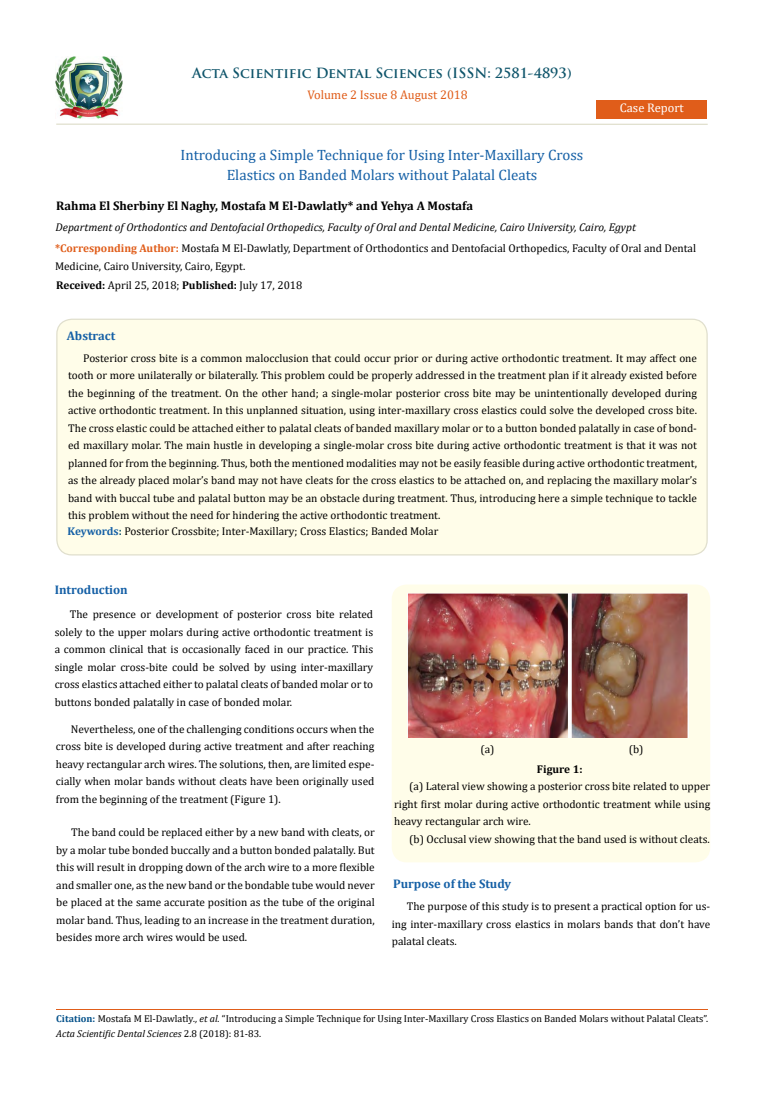
<style>
.page{position:relative;width:764px;height:1108px;background:#fff}
.page>*{position:absolute;margin:0;border:0;box-sizing:border-box;transform-origin:0 0}
.t1{font:15px/20px "Cambria";color:#1560a6;text-align:center}
.t2{font:700 13.75px "Trajan Pro";color:#0e546a}
.t3{font:700 12.5px "Cambria";color:#000}
.t4{font:700 12.5px "Cambria";color:#1560a6}
.t5{font:12.5px "Cambria";color:#e05d1a}
.t6{font:12.5px "Cambria";color:#fff}
.t7{font:11.25px/17.5px "Cambria";color:#000;text-align:justify}
.t8{font:italic 11.25px/21.6px "Cambria";color:#000}
.t9{font:700 11.25px "Cambria";color:#000}
.t10{font:10px/15px "Cambria";color:#000}
.s1{font-weight:700;font-style:normal;color:#e05d1a}
.s2{font-style:normal}
.s3{font-weight:700}
.s4{font-weight:700;color:#1560a6}
.s5{font-weight:700;color:#0e546a}
.s6{font-weight:700;color:#035089}
.s7{font-style:italic}
</style>
<div class="page">
<img style="left:56px;top:57px;width:66px;height:61px">
<div style="left:596px;top:100px;width:111px;height:19px;background:#e05d1a"></div>
<div style="left:57px;top:319px;width:650px;height:236px;background:#fffde9;border-radius:15px"></div>
<div style="left:56px;top:318px;width:652px;height:237px;border:1px solid #e0dfcd;border-radius:15px"></div>
<div style="left:392px;top:584px;width:318px;height:278px;background:#fffde9;border-radius:15px"></div>
<img style="left:407px;top:593px;width:282px;height:144px">
<hr style="left:56px;top:1009px;width:651px;height:1px;background:#e05d1a">
<hr style="left:56px;top:123px;width:651px;height:2px;background:#e0dfcd">
<p class="t2" style="left:192px;top:64px;width:381px">Acta Scientific Dental Sciences (ISSN: 2581-4893)</p>
<p class="t5" style="left:307px;top:88px;width:162px">Volume 2 Issue 8 August 2018</p>
<p class="t6" style="left:620px;top:101px;width:65px">Case Report</p>
<h1 class="t1" style="left:181px;top:145px;width:404px">Introducing a Simple Technique for Using Inter-Maxillary Cross<br>Elastics on Banded Molars without Palatal Cleats</h1>
<p class="t3" style="left:56px;top:197px;width:418px">Rahma El Sherbiny El Naghy, Mostafa M El-Dawlatly* and Yehya A Mostafa</p>
<p class="t8" style="left:55px;top:215px;width:642px">Department of Orthodontics and Dentofacial Orthopedics, Faculty of Oral and Dental Medicine, Cairo University, Cairo, Egypt <span class="s1">*Corresponding Author:</span> <span class="s2">Mostafa M El-Dawlatly, Department of Orthodontics and Dentofacial Orthopedics, Faculty of Oral and Dental</span></p>
<p class="t7" style="left:55px;top:257px;width:192px">Medicine, Cairo University, Cairo, Egypt.</p>
<p class="t7" style="left:56px;top:276px;width:248px"><span class="s3">Received:</span> April 25, 2018; <span class="s3">Published:</span> July 17, 2018</p>
<p class="t4" style="left:67px;top:326px;width:50px">Abstract</p>
<p class="t7" style="left:68px;top:349px;width:630px;text-indent:15px">Posterior cross bite is a common malocclusion that could occur prior or during active orthodontic treatment. It may affect one tooth or more unilaterally or bilaterally. This problem could be properly addressed in the treatment plan if it already existed before the beginning of the treatment. On the other hand; a single-molar posterior cross bite may be unintentionally developed during active orthodontic treatment. In this unplanned situation, using inter-maxillary cross elastics could solve the developed cross bite.<br>The cross elastic could be attached either to palatal cleats of banded maxillary molar or to a button bonded palatally in case of bond&shy;ed maxillary molar. The main hustle in developing a single-molar cross bite during active orthodontic treatment is that it was not planned for from the beginning. Thus, both the mentioned modalities may not be easily feasible during active orthodontic treatment, as the already placed molar’s band may not have cleats for the cross elastics to be attached on, and replacing the maxillary molar’s band with buccal tube and palatal button may be an obstacle during treatment. Thus, introducing here a simple technique to tackle this problem without the need for hindering the active orthodontic treatment.</p>
<p class="t7" style="left:68px;top:522px;width:372px"><span class="s4">Keywords</span><span class="s5">:</span> Posterior Crossbite; Inter-Maxillary; Cross Elastics; Banded Molar</p>
<p class="t4" style="left:55px;top:580px;width:75px">Introduction</p>
<p class="t7" style="left:55px;top:605px;width:320px;text-indent:15px">The presence or development of posterior cross bite related solely to the upper molars during active orthodontic treatment is a common clinical that is occasionally faced in our practice. This single molar cross-bite could be solved by using inter-maxillary cross elastics attached either to palatal cleats of banded molar or to buttons bonded palatally in case of bonded molar.</p>
<p class="t7" style="left:56px;top:720px;width:320px;text-indent:15px">Nevertheless, one of the challenging conditions occurs when the cross bite is developed during active treatment and after reaching heavy rectangular arch wires. The solutions, then, are limited espe&shy;cially when molar bands without cleats have been originally used from the beginning of the treatment (Figure 1).</p>
<p class="t7" style="left:56px;top:823px;width:320px;text-indent:15px">The band could be replaced either by a new band with cleats, or by a molar tube bonded buccally and a button bonded palatally. But this will result in dropping down of the arch wire to a more flexible and smaller one, as the new band or the bondable tube would never be placed at the same accurate position as the tube of the original molar band. Thus, leading to an increase in the treatment duration, besides more arch wires would be used.</p>
<p class="t7" style="left:480px;top:740px;width:16px">(a)</p>
<p class="t7" style="left:629px;top:740px;width:16px">(b)</p>
<p class="t9" style="left:537px;top:760px;width:47px">Figure 1:</p>
<p class="t7" style="left:394px;top:777px;width:317px;text-indent:15px">(a) Lateral view showing a posterior cross bite related to upper right first molar during active orthodontic treatment while using heavy rectangular arch wire.</p>
<p class="t7" style="left:409px;top:830px;width:302px">(b) Occlusal view showing that the band used is without cleats.</p>
<p class="t4" style="left:393px;top:875px;width:120px">Purpose of the Study</p>
<p class="t7" style="left:392px;top:897px;width:320px;text-indent:15px">The purpose of this study is to present a practical option for us&shy;ing inter-maxillary cross elastics in molars bands that don’t have palatal cleats.</p>
<p class="t10" style="left:56px;top:1011px;width:653px"><span class="s6">Citation:</span> Mostafa M El-Dawlatly<span class="s7">., et al.</span> “Introducing a Simple Technique for Using Inter-Maxillary Cross Elastics on Banded Molars without Palatal Cleats”.<br><span class="s7">Acta Scientific Dental Sciences</span> 2.8 (2018): 81-83.</p>
</div>
